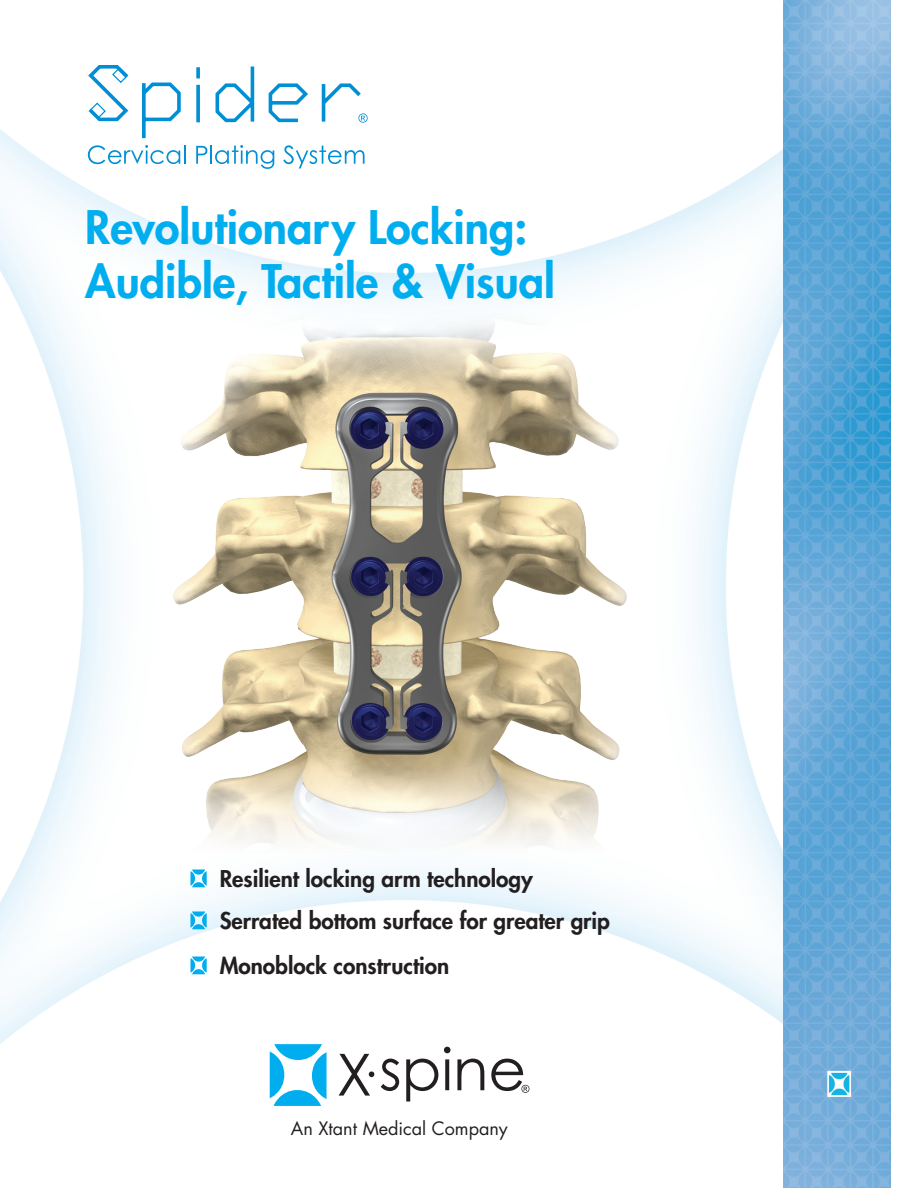
<style>
.page{position:relative;width:918px;height:1188px;background:#fff}
.page>*{position:absolute;margin:0;border:0;box-sizing:border-box;transform-origin:0 0}
.t1{font:800 45px "Futura";color:#00aeef}
.t2{font:800 22.5px "Futura";color:#231f20}
.t3{font:18px "Futura";color:#231f20}
</style>
<div class="page">
<img style="left:0;top:78px;width:783px;height:1021px">
<svg style="left:141px;top:81px;width:42px;height:58px"></svg>
<svg style="left:86px;top:65px;width:44px;height:57px"></svg>
<div style="left:196px;top:85px;width:4px;height:37px;border:2px solid #008fd5"></div>
<div style="left:196px;top:67px;width:4px;height:11px;border:2px solid #008fd5"></div>
<svg style="left:214px;top:66px;width:41px;height:57px"></svg>
<svg style="left:267px;top:82px;width:43px;height:41px"></svg>
<svg style="left:88px;top:145px;width:98px;height:19px"></svg>
<svg style="left:196px;top:145px;width:78px;height:24px"></svg>
<svg style="left:283px;top:145px;width:82px;height:24px"></svg>
<svg style="left:321px;top:82px;width:47px;height:41px"></svg>
<img style="left:783px;top:0;width:108px;height:1188px">
<svg style="left:381px;top:1059px;width:18px;height:32px"></svg>
<svg style="left:406px;top:1059px;width:32px;height:43px"></svg>
<svg style="left:444px;top:1047px;width:7px;height:43px"></svg>
<svg style="left:457px;top:1059px;width:27px;height:31px"></svg>
<svg style="left:339px;top:1054px;width:35px;height:42px"></svg>
<svg style="left:270px;top:1044px;width:57px;height:62px"></svg>
<svg style="left:491px;top:1059px;width:38px;height:34px"></svg>
<img style="left:116px;top:267px;width:561px;height:639px">
<svg style="left:190px;top:869px;width:17px;height:18px"></svg>
<svg style="left:190px;top:912px;width:17px;height:17px"></svg>
<svg style="left:190px;top:957px;width:17px;height:17px"></svg>
<p class="t1" style="left:85px;top:198px;width:444px">Revolutionary Locking:</p>
<p class="t1" style="left:85px;top:252px;width:471px">Audible, Tactile &amp; Visual</p>
<p class="t2" style="left:220px;top:864px;width:315px">Resilient locking arm technology</p>
<p class="t2" style="left:220px;top:906px;width:392px">Serrated bottom surface for greater grip</p>
<p class="t2" style="left:220px;top:951px;width:231px">Monoblock construction</p>
<p class="t3" style="left:291px;top:1116px;width:219px">An Xtant Medical Company</p>
</div>
